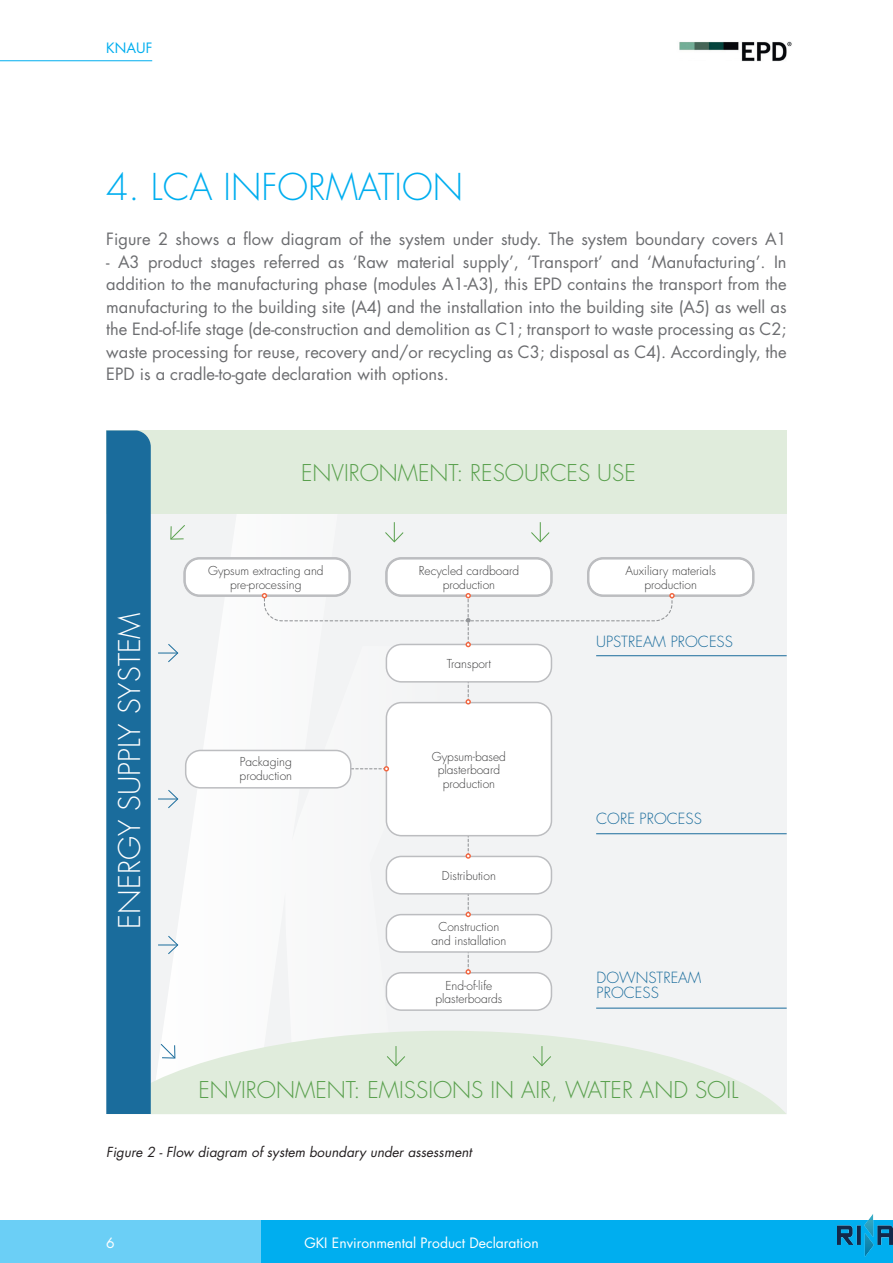
<style>
.page{position:relative;width:893px;height:1263px;background:#fff}
.page>*{position:absolute;margin:0;border:0;box-sizing:border-box;transform-origin:0 0}
.t1{font:300 36px "Futura Std";color:#00aeef}
.t2{font:300 29.1px "Futura Std";color:#fff}
.t3{font:300 22.5px "Futura Std";color:#59a04d}
.t4{font:16.5px/22.5px "Futura Std";color:#6c6d70;text-align:justify}
.t5{font:300 15px/15px "Futura Std";color:#1a6c9c}
.t6{font:13.95px "Futura Std";color:#fff}
.t7{font:13.95px "Futura Std";color:#00aeef}
.t8{font:italic 13.5px "Futura Std";color:#231f20}
.t9{font:300 12px/13.5px "Futura Std";color:#3e3e3f;text-align:center}
</style>
<div class="page">
<div style="left:0;top:1220px;width:893px;height:43px;background:#6bcff6"></div>
<div style="left:262px;top:1220px;width:631px;height:43px;background:#00aeef"></div>
<hr style="left:0;top:60px;width:152px;height:1px;background:#00aeef">
<img style="left:679px;top:41px;width:113px;height:21px">
<div style="left:106px;top:430px;width:681px;height:684px;background:#f2f3f4"></div>
<svg style="left:163px;top:663px;width:298px;height:368px"></svg>
<hr style="left:596px;top:655px;width:191px;height:1px;background:#1a6c9c">
<hr style="left:596px;top:833px;width:191px;height:1px;background:#1a6c9c">
<hr style="left:596px;top:1008px;width:191px;height:1px;background:#1a6c9c">
<svg style="left:151px;top:1031px;width:635px;height:83px;fill:#e0ecdc"></svg>
<div style="left:106px;top:430px;width:681px;height:84px;background:#e0ecdc"></div>
<div style="left:106px;top:430px;width:45px;height:684px;background:#1a6c9c"></div>
<div style="left:386px;top:644px;width:165px;height:38px;background:#fff;border-radius:15px"></div>
<div style="left:386px;top:644px;width:166px;height:39px;border:2px solid #bcbdc0;border-radius:15px"></div>
<div style="left:386px;top:856px;width:165px;height:38px;background:#fff;border-radius:15px"></div>
<div style="left:386px;top:856px;width:166px;height:38px;border:2px solid #bcbdc0;border-radius:15px"></div>
<div style="left:386px;top:914px;width:165px;height:38px;background:#fff;border-radius:15px"></div>
<div style="left:386px;top:914px;width:166px;height:39px;border:2px solid #bcbdc0;border-radius:15px"></div>
<div style="left:386px;top:973px;width:165px;height:37px;background:#fff;border-radius:15px"></div>
<div style="left:386px;top:972px;width:166px;height:39px;border:2px solid #bcbdc0;border-radius:15px"></div>
<div style="left:186px;top:750px;width:165px;height:38px;background:#fff;border-radius:15px"></div>
<div style="left:185px;top:750px;width:166px;height:38px;border:2px solid #bcbdc0;border-radius:15px"></div>
<div style="left:386px;top:703px;width:165px;height:133px;background:#fff;border-radius:15px"></div>
<div style="left:386px;top:702px;width:166px;height:134px;border:2px solid #bcbdc0;border-radius:15px"></div>
<svg style="left:465px;top:680px;width:6px;height:24px"></svg>
<svg style="left:465px;top:834px;width:6px;height:25px"></svg>
<svg style="left:465px;top:892px;width:6px;height:25px"></svg>
<svg style="left:465px;top:950px;width:6px;height:24px"></svg>
<svg style="left:348px;top:766px;width:41px;height:5px"></svg>
<svg style="left:158px;top:935px;width:21px;height:20px"></svg>
<svg style="left:158px;top:789px;width:21px;height:20px"></svg>
<svg style="left:158px;top:557px;width:597px;height:106px"></svg>
<svg style="left:170px;top:525px;width:15px;height:15px"></svg>
<svg style="left:385px;top:522px;width:19px;height:21px"></svg>
<svg style="left:531px;top:522px;width:19px;height:21px"></svg>
<svg style="left:386px;top:1046px;width:20px;height:21px"></svg>
<svg style="left:532px;top:1046px;width:20px;height:21px"></svg>
<svg style="left:160px;top:1043px;width:16px;height:16px"></svg>
<img style="left:838px;top:1214px;width:55px;height:43px">
<p class="t7" style="left:106px;top:39px;width:47px">KNAUF</p>
<h1 class="t1" style="left:106px;top:165px;width:358px">4. LCA INFORMATION</h1>
<p class="t4" style="left:106px;top:228px;width:682px">Figure 2 shows a flow diagram of the system under study. The system boundary covers A1</p>
<p class="t4" style="left:106px;top:251px;width:682px">- A3 product stages referred as ‘Raw material supply’, ‘Transport’ and ‘Manufacturing’. In addition to the manufacturing phase (modules A1-A3), this EPD contains the transport from the manufacturing to the building site (A4) and the installation into the building site (A5) as well as the End-of-life stage (de-construction and demolition as C1; transport to waste processing as C2; waste processing for reuse, recovery and/or recycling as C3; disposal as C4). Accordingly, the EPD is a cradle-to-gate declaration with options.</p>
<h3 class="t3" style="left:301px;top:459px;width:336px">ENVIRONMENT: RESOURCES USE</h3>
<h2 class="t2" style="left:112px;top:928px;width:318px;rotate:-90deg">ENERGY SUPPLY SYSTEM</h2>
<p class="t9" style="left:208px;top:564px;width:117px">Gypsum extracting and pre-processing</p>
<p class="t9" style="left:240px;top:756px;width:54px;text-align:left">Packaging production</p>
<p class="t9" style="left:419px;top:564px;width:102px">Recycled cardboard production</p>
<p class="t9" style="left:447px;top:657px;width:46px">Transport</p>
<p class="t9" style="left:432px;top:750px;width:76px">Gypsum-based plasterboard production</p>
<p class="t9" style="left:442px;top:869px;width:55px">Distribution</p>
<p class="t9" style="left:432px;top:921px;width:76px">Construction and installation</p>
<p class="t9" style="left:435px;top:979px;width:68px">End-of-life plasterboards</p>
<p class="t9" style="left:626px;top:564px;width:92px">Auxiliary materials production</p>
<p class="t5" style="left:596px;top:635px;width:138px">UPSTREAM PROCESS</p>
<p class="t5" style="left:596px;top:811px;width:107px">CORE PROCESS</p>
<p class="t5" style="left:597px;top:970px;width:106px">DOWNSTREAM<br>PROCESS</p>
<h3 class="t3" style="left:198px;top:1076px;width:542px">ENVIRONMENT: EMISSIONS IN AIR, WATER AND SOIL</h3>
<p class="t8" style="left:106px;top:1143px;width:367px">Figure 2 - Flow diagram of system boundary under assessment</p>
<p class="t6" style="left:106px;top:1234px;width:10px">6</p>
<p class="t6" style="left:304px;top:1234px;width:236px">GKI Environmental Product Declaration</p>
</div>
